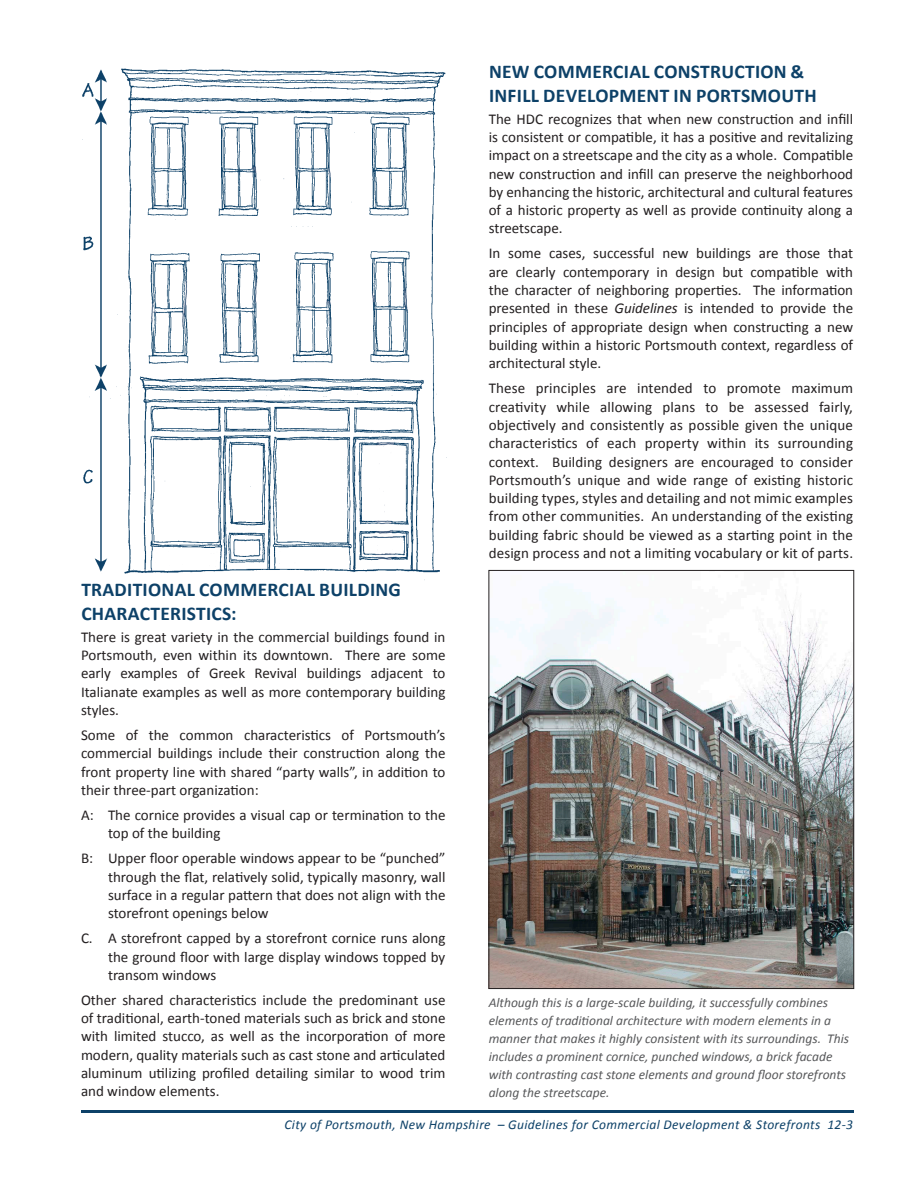
<style>
.page{position:relative;width:918px;height:1188px;background:#fff}
.page>*{position:absolute;margin:0;border:0;box-sizing:border-box;transform-origin:0 0}
.t1{font:700 19.5px/24px "Calibri";letter-spacing:.015em;color:#0d4168}
.t2{font:15px/18.3px "Calibri";color:#231f20;text-align:justify}
.t3{font:italic 13.5px/18px "Calibri";color:#57585a}
.t4{font:italic 13.5px "Calibri";letter-spacing:.025em;color:#0d4168}
.s1{font-style:italic}
</style>
<div class="page">
<hr style="left:81px;top:1110px;width:772px;height:2px;background:#0d4168">
<img style="left:82px;top:68px;width:364px;height:512px">
<img style="left:491px;top:581px;width:361px;height:406px">
<div style="left:489px;top:570px;width:365px;height:419px;border:1px solid #231f20"></div>
<h1 class="t1" style="left:81px;top:577px;width:318px">TRADITIONAL COMMERCIAL BUILDING<br>CHARACTERISTICS:</h1>
<p class="t2" style="left:81px;top:627px;width:366px">There is great variety in the commercial buildings found in Portsmouth, even within its downtown. There are some early examples of Greek Revival buildings adjacent to Italianate examples as well as more contemporary building styles.</p>
<p class="t2" style="left:81px;top:725px;width:366px">Some of the common characteristics of Portsmouth’s commercial buildings include their construction along the front property line with shared “party walls”, in addition to their three-part organization:</p>
<p class="t2" style="left:108px;top:805px;width:339px;text-indent:-27px">A: The cornice provides a visual cap or termination to the top of the building</p>
<p class="t2" style="left:108px;top:849px;width:339px;text-indent:-27px">B: Upper floor operable windows appear to be “punched” through the flat, relatively solid, typically masonry, wall surface in a regular pattern that does not align with the storefront openings below</p>
<p class="t2" style="left:108px;top:929px;width:339px;text-indent:-27px">C. A storefront capped by a storefront cornice runs along the ground floor with large display windows topped by transom windows</p>
<p class="t2" style="left:81px;top:990px;width:366px">Other shared characteristics include the predominant use of traditional, earth-toned materials such as brick and stone with limited stucco, as well as the incorporation of more modern, quality materials such as cast stone and articulated aluminum utilizing profiled detailing similar to wood trim and window elements.</p>
<h1 class="t1" style="left:489px;top:59px;width:326px">NEW COMMERCIAL CONSTRUCTION &amp;<br>INFILL DEVELOPMENT IN PORTSMOUTH</h1>
<p class="t2" style="left:489px;top:109px;width:366px">The HDC recognizes that when new construction and infill is consistent or compatible, it has a positive and revitalizing impact on a streetscape and the city as a whole. Compatible new construction and infill can preserve the neighborhood by enhancing the historic, architectural and cultural features of a historic property as well as provide continuity along a streetscape.</p>
<p class="t2" style="left:489px;top:244px;width:366px">In some cases, successful new buildings are those that are clearly contemporary in design but compatible with the character of neighboring properties. The information presented in these <span class="s1">Guidelines</span> is intended to provide the principles of appropriate design when constructing a new building within a historic Portsmouth context, regardless of architectural style.</p>
<p class="t2" style="left:489px;top:379px;width:366px">These principles are intended to promote maximum creativity while allowing plans to be assessed fairly, objectively and consistently as possible given the unique characteristics of each property within its surrounding context. Building designers are encouraged to consider Portsmouth’s unique and wide range of existing historic building types, styles and detailing and not mimic examples from other communities. An understanding of the existing building fabric should be viewed as a starting point in the design process and not a limiting vocabulary or kit of parts.</p>
<p class="t3" style="left:489px;top:993px;width:362px">Although this is a large-scale building, it successfully combines elements of traditional architecture with modern elements in a manner that makes it highly consistent with its surroundings. This includes a prominent cornice, punched windows, a brick facade with contrasting cast stone elements and ground floor storefronts along the streetscape.</p>
<p class="t4" style="left:285px;top:1115px;width:570px">City of Portsmouth, New Hampshire – Guidelines for Commercial Development &amp; Storefronts 12-3</p>
</div>
